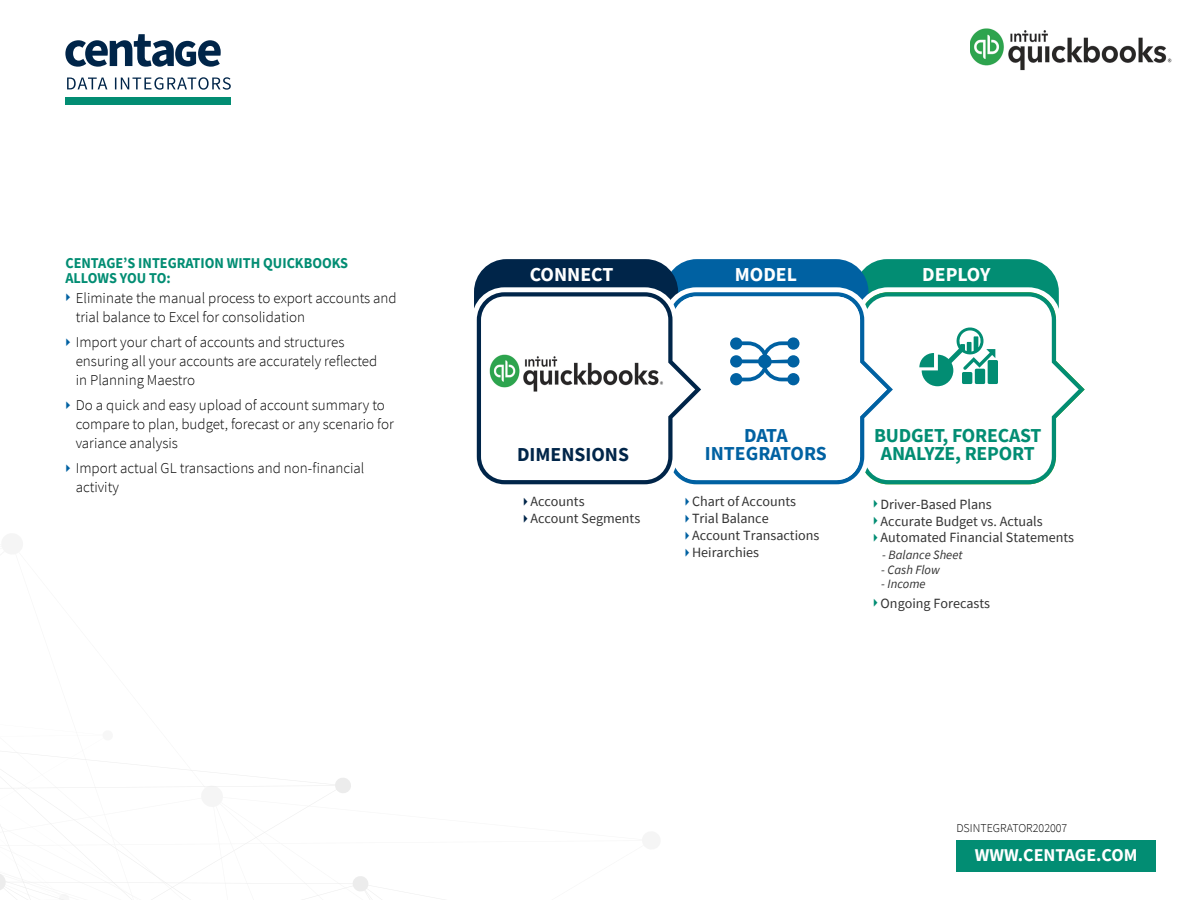
<style>
.page{position:relative;width:1200px;height:900px;background:#fff}
.page>*{position:absolute;margin:0;border:0;box-sizing:border-box;transform-origin:0 0}
.t1{font:700 19.8px/18.3px "Source Sans Pro";letter-spacing:-.01em;color:#028d73;text-align:center}
.t2{font:700 19.8px "Source Sans Pro";color:#fff}
.t3{font:700 19.8px/18.3px "Source Sans Pro";letter-spacing:-.01em;color:#0061a2;text-align:center}
.t4{font:700 19.8px "Source Sans Pro";color:#002549}
.t5{font:700 18px "Source Sans Pro";color:#fff}
.Main_Bullet_Text{font:300 15px/18.8px "Source Sans Pro";color:#000}
.t6{font:700 15px/15px "Source Sans Pro";color:#028d73;scale:.95 1}
.t7{font:14.1px/17px "Source Sans Pro";color:#333}
.t8{font:italic 12.75px "Source Sans Pro";color:#333}
.First_Paragraph{font:300 12px "Source Sans Pro";color:#000}
.s1{font-size:9.9px;color:#028d73}
.s2{font-size:9.9px;color:#002549}
.s3{font-size:9.9px;color:#0061a2}
</style>
<div class="page">
<div style="left:956px;top:840px;width:200px;height:32px;background:#028d73"></div>
<svg style="left:67px;top:77px;width:164px;height:13px"></svg>
<div style="left:65px;top:97px;width:166px;height:8px;background:#028d73"></div>
<svg style="left:65px;top:34px;width:156px;height:33px"></svg>
<div style="left:855px;top:259px;width:204px;height:202px;background:#028d73;border-radius:33px"></div>
<svg style="left:709px;top:259px;width:190px;height:7px"></svg>
<svg style="left:474px;top:259px;width:235px;height:28px;fill:#002549"></svg>
<svg style="left:477px;top:266px;width:608px;height:218px"></svg>
<img style="left:485px;top:349px;width:181px;height:46px">
<img style="left:970px;top:28px;width:202px;height:43px">
<p class="t6" style="left:65px;top:255px;width:299px">CENTAGE’S INTEGRATION WITH QUICKBOOKS<br>ALLOWS YOU TO:</p>
<p class="Main_Bullet_Text" style="left:76px;top:288px;width:323px">Eliminate the manual process to export accounts and trial balance to Excel for consolidation</p>
<p class="Main_Bullet_Text" style="left:76px;top:333px;width:303px">Import your chart of accounts and structures ensuring all your accounts are accurately reflected in Planning Maestro</p>
<p class="Main_Bullet_Text" style="left:76px;top:396px;width:320px">Do a quick and easy upload of account summary to compare to plan, budget, forecast or any scenario for variance analysis</p>
<p class="Main_Bullet_Text" style="left:76px;top:459px;width:290px">Import actual GL transactions and non-financial activity</p>
<p class="t2" style="left:530px;top:261px;width:85px">CONNECT</p>
<p class="t2" style="left:735px;top:261px;width:64px">MODEL</p>
<p class="t2" style="left:922px;top:261px;width:70px">DEPLOY</p>
<p class="t3" style="left:705px;top:426px;width:123px">DATA<br>INTEGRATORS</p>
<p class="t1" style="left:874px;top:426px;width:169px">BUDGET, FORECAST<br>ANALYZE, REPORT</p>
<p class="t7" style="left:874px;top:495px;width:202px"><span class="s1">▶</span> Driver-Based Plans<br><span class="s1">▶</span> Accurate Budget vs. Actuals<br><span class="s1">▶</span> Automated Financial Statements</p>
<p class="t8" style="left:882px;top:547px;width:82px">- Balance Sheet</p>
<p class="t8" style="left:881px;top:561px;width:60px">- Cash Flow</p>
<p class="t8" style="left:881px;top:575px;width:46px">- Income</p>
<p class="t7" style="left:874px;top:594px;width:118px"><span class="s1">▶</span> Ongoing Forecasts</p>
<p class="t4" style="left:517px;top:441px;width:113px">DIMENSIONS</p>
<p class="t7" style="left:524px;top:493px;width:118px"><span class="s2">▶</span> Accounts<br><span class="s2">▶</span> Account Segments</p>
<p class="t7" style="left:685px;top:493px;width:135px"><span class="s3">▶</span> Chart of Accounts<br><span class="s3">▶</span> Trial Balance<br><span class="s3">▶</span> Account Transactions <span class="s3">▶</span> Heirarchies</p>
<p class="First_Paragraph" style="left:956px;top:821px;width:112px">DSINTEGRATOR202007</p>
<p class="t5" style="left:975px;top:843px;width:164px">WWW.CENTAGE.COM</p>
</div>
